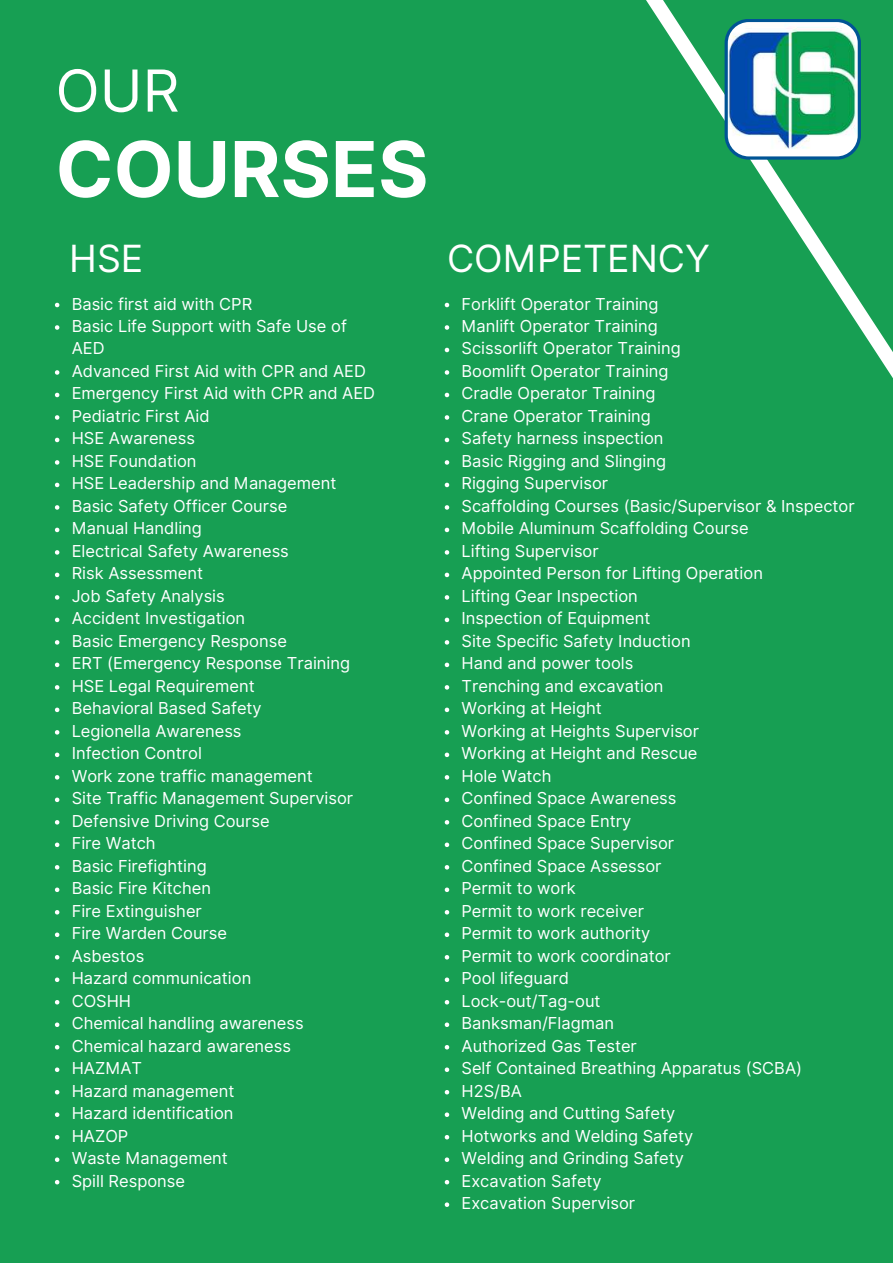
<style>
.page{position:relative;width:893px;height:1264px;background:#fff}
.page>*{position:absolute;margin:0;border:0;box-sizing:border-box;transform-origin:0 0}
.t1{font:700 76.95px "Inter";color:#fff}
.t2{font:57.9px "Inter";color:#fff}
.t3{font:37.5px "Inter";color:#fff}
.t4{font:16.5px/22.5px "Inter";color:#fff}
</style>
<div class="page">
<div style="left:0;top:0;width:892px;height:1262px;background:#179f53"></div>
<svg style="left:55px;top:303px;width:4px;height:4px"></svg>
<svg style="left:55px;top:325px;width:4px;height:5px"></svg>
<svg style="left:55px;top:370px;width:4px;height:5px"></svg>
<svg style="left:55px;top:393px;width:4px;height:4px"></svg>
<svg style="left:55px;top:415px;width:4px;height:5px"></svg>
<svg style="left:55px;top:438px;width:4px;height:4px"></svg>
<svg style="left:55px;top:460px;width:4px;height:4px"></svg>
<svg style="left:55px;top:482px;width:4px;height:5px"></svg>
<svg style="left:55px;top:505px;width:4px;height:4px"></svg>
<svg style="left:55px;top:527px;width:4px;height:5px"></svg>
<svg style="left:55px;top:550px;width:4px;height:4px"></svg>
<svg style="left:55px;top:572px;width:4px;height:5px"></svg>
<svg style="left:55px;top:595px;width:4px;height:4px"></svg>
<svg style="left:55px;top:617px;width:4px;height:5px"></svg>
<svg style="left:55px;top:640px;width:4px;height:4px"></svg>
<svg style="left:55px;top:662px;width:4px;height:5px"></svg>
<svg style="left:55px;top:685px;width:4px;height:4px"></svg>
<svg style="left:55px;top:707px;width:4px;height:5px"></svg>
<svg style="left:55px;top:730px;width:4px;height:4px"></svg>
<svg style="left:55px;top:752px;width:4px;height:5px"></svg>
<svg style="left:55px;top:775px;width:4px;height:4px"></svg>
<svg style="left:55px;top:797px;width:4px;height:5px"></svg>
<svg style="left:55px;top:820px;width:4px;height:4px"></svg>
<svg style="left:55px;top:842px;width:4px;height:5px"></svg>
<svg style="left:55px;top:865px;width:4px;height:4px"></svg>
<svg style="left:55px;top:887px;width:4px;height:5px"></svg>
<svg style="left:55px;top:910px;width:4px;height:4px"></svg>
<svg style="left:55px;top:932px;width:4px;height:5px"></svg>
<svg style="left:55px;top:955px;width:4px;height:4px"></svg>
<svg style="left:55px;top:977px;width:4px;height:5px"></svg>
<svg style="left:55px;top:1000px;width:4px;height:4px"></svg>
<svg style="left:55px;top:1022px;width:4px;height:5px"></svg>
<svg style="left:55px;top:1045px;width:4px;height:4px"></svg>
<svg style="left:55px;top:1067px;width:4px;height:4px"></svg>
<svg style="left:55px;top:1090px;width:4px;height:4px"></svg>
<svg style="left:55px;top:1112px;width:4px;height:4px"></svg>
<svg style="left:55px;top:1135px;width:4px;height:4px"></svg>
<svg style="left:55px;top:1157px;width:4px;height:4px"></svg>
<svg style="left:55px;top:1180px;width:4px;height:4px"></svg>
<svg style="left:646px;top:0;width:246px;height:377px"></svg>
<svg style="left:724px;top:19px;width:136px;height:140px"></svg>
<svg style="left:444px;top:303px;width:5px;height:4px"></svg>
<svg style="left:444px;top:325px;width:5px;height:5px"></svg>
<svg style="left:444px;top:348px;width:5px;height:4px"></svg>
<svg style="left:444px;top:370px;width:5px;height:5px"></svg>
<svg style="left:444px;top:393px;width:5px;height:4px"></svg>
<svg style="left:444px;top:415px;width:5px;height:5px"></svg>
<svg style="left:444px;top:438px;width:5px;height:4px"></svg>
<svg style="left:444px;top:460px;width:5px;height:4px"></svg>
<svg style="left:444px;top:482px;width:5px;height:5px"></svg>
<svg style="left:444px;top:505px;width:5px;height:4px"></svg>
<svg style="left:444px;top:527px;width:5px;height:5px"></svg>
<svg style="left:444px;top:550px;width:5px;height:4px"></svg>
<svg style="left:444px;top:572px;width:5px;height:5px"></svg>
<svg style="left:444px;top:595px;width:5px;height:4px"></svg>
<svg style="left:444px;top:617px;width:5px;height:5px"></svg>
<svg style="left:444px;top:640px;width:5px;height:4px"></svg>
<svg style="left:444px;top:662px;width:5px;height:5px"></svg>
<svg style="left:444px;top:685px;width:5px;height:4px"></svg>
<svg style="left:444px;top:707px;width:5px;height:5px"></svg>
<svg style="left:444px;top:730px;width:5px;height:4px"></svg>
<svg style="left:444px;top:752px;width:5px;height:5px"></svg>
<svg style="left:444px;top:775px;width:5px;height:4px"></svg>
<svg style="left:444px;top:797px;width:5px;height:5px"></svg>
<svg style="left:444px;top:820px;width:5px;height:4px"></svg>
<svg style="left:444px;top:842px;width:5px;height:5px"></svg>
<svg style="left:444px;top:865px;width:5px;height:4px"></svg>
<svg style="left:444px;top:887px;width:5px;height:5px"></svg>
<svg style="left:444px;top:910px;width:5px;height:4px"></svg>
<svg style="left:444px;top:932px;width:5px;height:5px"></svg>
<svg style="left:444px;top:955px;width:5px;height:4px"></svg>
<svg style="left:444px;top:977px;width:5px;height:5px"></svg>
<svg style="left:444px;top:1000px;width:5px;height:4px"></svg>
<svg style="left:444px;top:1022px;width:5px;height:5px"></svg>
<svg style="left:444px;top:1045px;width:5px;height:4px"></svg>
<svg style="left:444px;top:1067px;width:5px;height:4px"></svg>
<svg style="left:444px;top:1090px;width:5px;height:4px"></svg>
<svg style="left:444px;top:1112px;width:5px;height:4px"></svg>
<svg style="left:444px;top:1135px;width:5px;height:4px"></svg>
<svg style="left:444px;top:1157px;width:5px;height:4px"></svg>
<svg style="left:444px;top:1180px;width:5px;height:4px"></svg>
<svg style="left:444px;top:1202px;width:5px;height:4px"></svg>
<h2 class="t2" style="left:56px;top:56px;width:125px">OUR</h2>
<h1 class="t1" style="left:56px;top:123px;width:374px">COURSES</h1>
<h3 class="t3" style="left:69px;top:236px;width:76px">HSE</h3>
<h3 class="t3" style="left:447px;top:236px;width:264px">COMPETENCY</h3>
<p class="t4" style="left:72px;top:292px;width:305px">Basic first aid with CPR<br>Basic Life Support with Safe Use of<br>AED<br>Advanced First Aid with CPR and AED<br>Emergency First Aid with CPR and AED<br>Pediatric First Aid<br>HSE Awareness<br>HSE Foundation<br>HSE Leadership and Management<br>Basic Safety Officer Course<br>Manual Handling<br>Electrical Safety Awareness<br>Risk Assessment<br>Job Safety Analysis<br>Accident Investigation<br>Basic Emergency Response<br>ERT (Emergency Response Training<br>HSE Legal Requirement<br>Behavioral Based Safety<br>Legionella Awareness<br>Infection Control<br>Work zone traffic management<br>Site Traffic Management Supervisor<br>Defensive Driving Course<br>Fire Watch<br>Basic Firefighting<br>Basic Fire Kitchen<br>Fire Extinguisher<br>Fire Warden Course<br>Asbestos<br>Hazard communication<br>COSHH<br>Chemical handling awareness<br>Chemical hazard awareness<br>HAZMAT<br>Hazard management<br>Hazard identification<br>HAZOP<br>Waste Management<br>Spill Response</p>
<p class="t4" style="left:461px;top:292px;width:395px">Forklift Operator Training<br>Manlift Operator Training<br>Scissorlift Operator Training<br>Boomlift Operator Training<br>Cradle Operator Training<br>Crane Operator Training<br>Safety harness inspection<br>Basic Rigging and Slinging<br>Rigging Supervisor<br>Scaffolding Courses (Basic/Supervisor &amp; Inspector<br>Mobile Aluminum Scaffolding Course<br>Lifting Supervisor<br>Appointed Person for Lifting Operation<br>Lifting Gear Inspection<br>Inspection of Equipment<br>Site Specific Safety Induction<br>Hand and power tools<br>Trenching and excavation<br>Working at Height<br>Working at Heights Supervisor<br>Working at Height and Rescue<br>Hole Watch<br>Confined Space Awareness<br>Confined Space Entry<br>Confined Space Supervisor<br>Confined Space Assessor<br>Permit to work<br>Permit to work receiver<br>Permit to work authority<br>Permit to work coordinator<br>Pool lifeguard<br>Lock-out/Tag-out<br>Banksman/Flagman<br>Authorized Gas Tester<br>Self Contained Breathing Apparatus (SCBA)<br>H2S/BA<br>Welding and Cutting Safety<br>Hotworks and Welding Safety<br>Welding and Grinding Safety<br>Excavation Safety<br>Excavation Supervisor</p>
</div>
